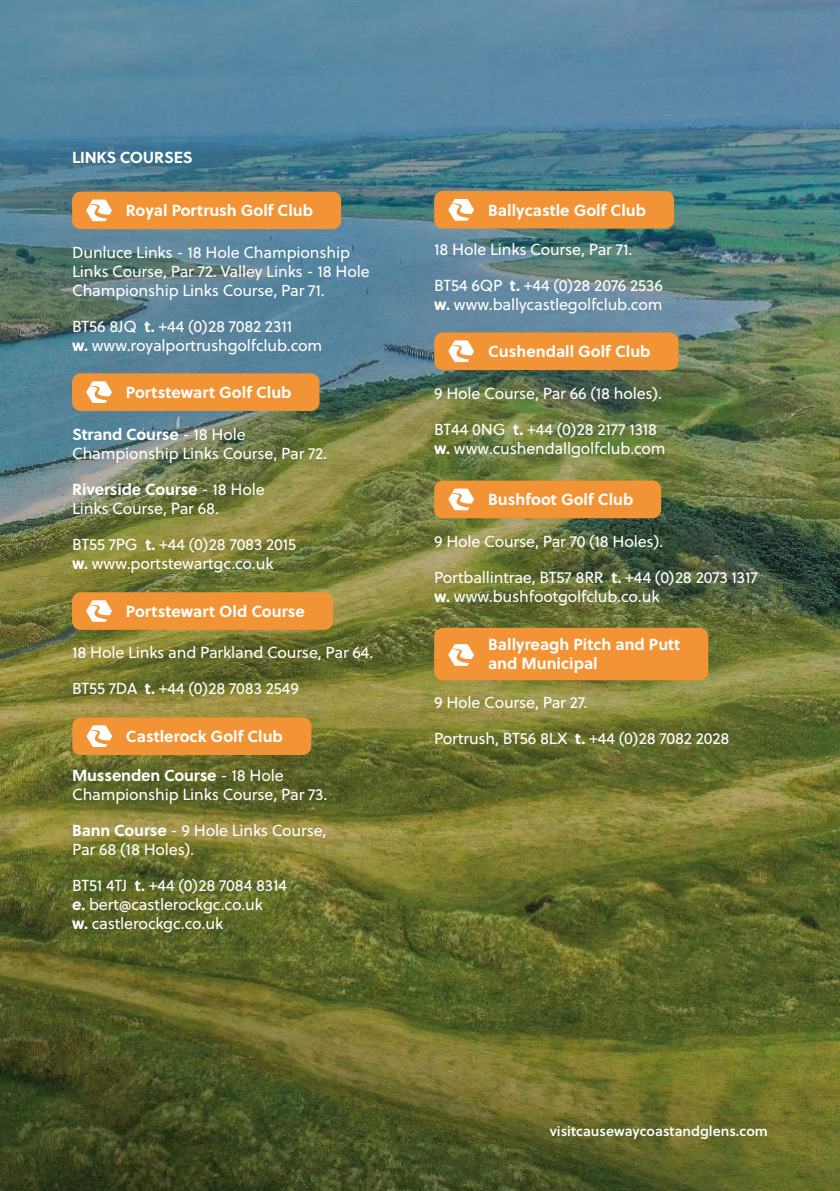
<style>
.page{position:relative;width:840px;height:1191px;background:#fff}
.page>*{position:absolute;margin:0;border:0;box-sizing:border-box;transform-origin:0 0}
.t1{font:16px/19px "Soleil";letter-spacing:-.01em;color:#fff}
.t2{font:700 16px/19.2px "Soleil";color:#fff}
.t3{font:14px "Soleil Sb";color:#fff}
.s1{font-weight:700}
</style>
<div class="page">
<img style="left:0;top:0;width:839px;height:1191px">
<div style="left:434px;top:628px;width:274px;height:52px;background:#f29435;border-radius:9px"></div>
<svg style="left:448px;top:644px;width:25px;height:22px"></svg>
<div style="left:72px;top:192px;width:269px;height:37px;background:#f29435;border-radius:9px"></div>
<svg style="left:86px;top:199px;width:26px;height:22px"></svg>
<div style="left:72px;top:717px;width:239px;height:38px;background:#f29435;border-radius:9px"></div>
<svg style="left:86px;top:725px;width:26px;height:22px"></svg>
<div style="left:434px;top:480px;width:226px;height:38px;background:#f29435;border-radius:9px"></div>
<svg style="left:448px;top:488px;width:25px;height:22px"></svg>
<div style="left:434px;top:191px;width:239px;height:38px;background:#f29435;border-radius:9px"></div>
<svg style="left:448px;top:199px;width:25px;height:22px"></svg>
<div style="left:434px;top:332px;width:244px;height:38px;background:#f29435;border-radius:9px"></div>
<svg style="left:448px;top:340px;width:25px;height:22px"></svg>
<div style="left:72px;top:373px;width:247px;height:38px;background:#f29435;border-radius:9px"></div>
<svg style="left:86px;top:381px;width:26px;height:22px"></svg>
<div style="left:72px;top:592px;width:261px;height:38px;background:#f29435;border-radius:9px"></div>
<svg style="left:86px;top:600px;width:26px;height:22px"></svg>
<p class="t2" style="left:72px;top:147px;width:122px">LINKS COURSES</p>
<p class="t2" style="left:126px;top:200px;width:188px">Royal Portrush Golf Club</p>
<p class="t1" style="left:72px;top:242px;width:299px">Dunluce Links - 18 Hole Championship<br>Links Course, Par 72. Valley Links - 18 Hole<br>Championship Links Course, Par 71.</p>
<p class="t1" style="left:72px;top:316px;width:251px">BT56 8JQ <span class="s1">t.</span> +44 (0)28 7082 2311<br><span class="s1">w.</span> www.royalportrushgolfclub.com</p>
<p class="t2" style="left:126px;top:382px;width:167px">Portstewart Golf Club</p>
<p class="t1" style="left:72px;top:424px;width:256px"><span class="s1">Strand Course</span> - 18 Hole<br>Championship Links Course, Par 72.</p>
<p class="t1" style="left:72px;top:479px;width:194px"><span class="s1">Riverside Course</span> - 18 Hole<br>Links Course, Par 68.</p>
<p class="t1" style="left:72px;top:534px;width:225px">BT55 7PG <span class="s1">t.</span> +44 (0)28 7083 2015 <span class="s1">w.</span> www.portstewartgc.co.uk</p>
<p class="t2" style="left:126px;top:600px;width:180px">Portstewart Old Course</p>
<p class="t1" style="left:72px;top:642px;width:302px">18 Hole Links and Parkland Course, Par 64.</p>
<p class="t1" style="left:72px;top:678px;width:228px">BT55 7DA <span class="s1">t.</span> +44 (0)28 7083 2549</p>
<p class="t2" style="left:126px;top:726px;width:158px">Castlerock Golf Club</p>
<p class="t1" style="left:72px;top:765px;width:257px"><span class="s1">Mussenden Course</span> - 18 Hole<br>Championship Links Course, Par 73.</p>
<p class="t1" style="left:72px;top:820px;width:256px"><span class="s1">Bann Course</span> - 9 Hole Links Course,<br>Par 68 (18 Holes).</p>
<p class="t1" style="left:72px;top:875px;width:216px">BT51 4TJ <span class="s1">t.</span> +44 (0)28 7084 8314 <span class="s1">e.</span> bert@castlerockgc.co.uk<br><span class="s1">w.</span> castlerockgc.co.uk</p>
<p class="t2" style="left:488px;top:200px;width:159px">Ballycastle Golf Club</p>
<p class="t1" style="left:434px;top:239px;width:200px">18 Hole Links Course, Par 71.</p>
<p class="t1" style="left:434px;top:275px;width:230px">BT54 6QP <span class="s1">t.</span> +44 (0)28 2076 2536 <span class="s1">w.</span> www.ballycastlegolfclub.com</p>
<p class="t2" style="left:488px;top:341px;width:164px">Cushendall Golf Club</p>
<p class="t1" style="left:434px;top:383px;width:229px">9 Hole Course, Par 66 (18 holes).</p>
<p class="t1" style="left:434px;top:419px;width:233px">BT44 0NG <span class="s1">t.</span> +44 (0)28 2177 1318 <span class="s1">w.</span> www.cushendallgolfclub.com</p>
<p class="t2" style="left:488px;top:489px;width:147px">Bushfoot Golf Club</p>
<p class="t1" style="left:434px;top:531px;width:230px">9 Hole Course, Par 70 (18 Holes).</p>
<p class="t1" style="left:434px;top:567px;width:325px">Portballintrae, BT57 8RR <span class="s1">t.</span> +44 (0)28 2073 1317 <span class="s1">w.</span> www.bushfootgolfclub.co.uk</p>
<p class="t2" style="left:488px;top:633px;width:194px">Ballyreagh Pitch and Putt and Municipal</p>
<p class="t1" style="left:434px;top:692px;width:155px">9 Hole Course, Par 27.</p>
<p class="t1" style="left:434px;top:728px;width:297px">Portrush, BT56 8LX <span class="s1">t.</span> +44 (0)28 7082 2028</p>
<p class="t3" style="left:549px;top:1120px;width:220px">visitcausewaycoastandglens.com</p>
</div>
